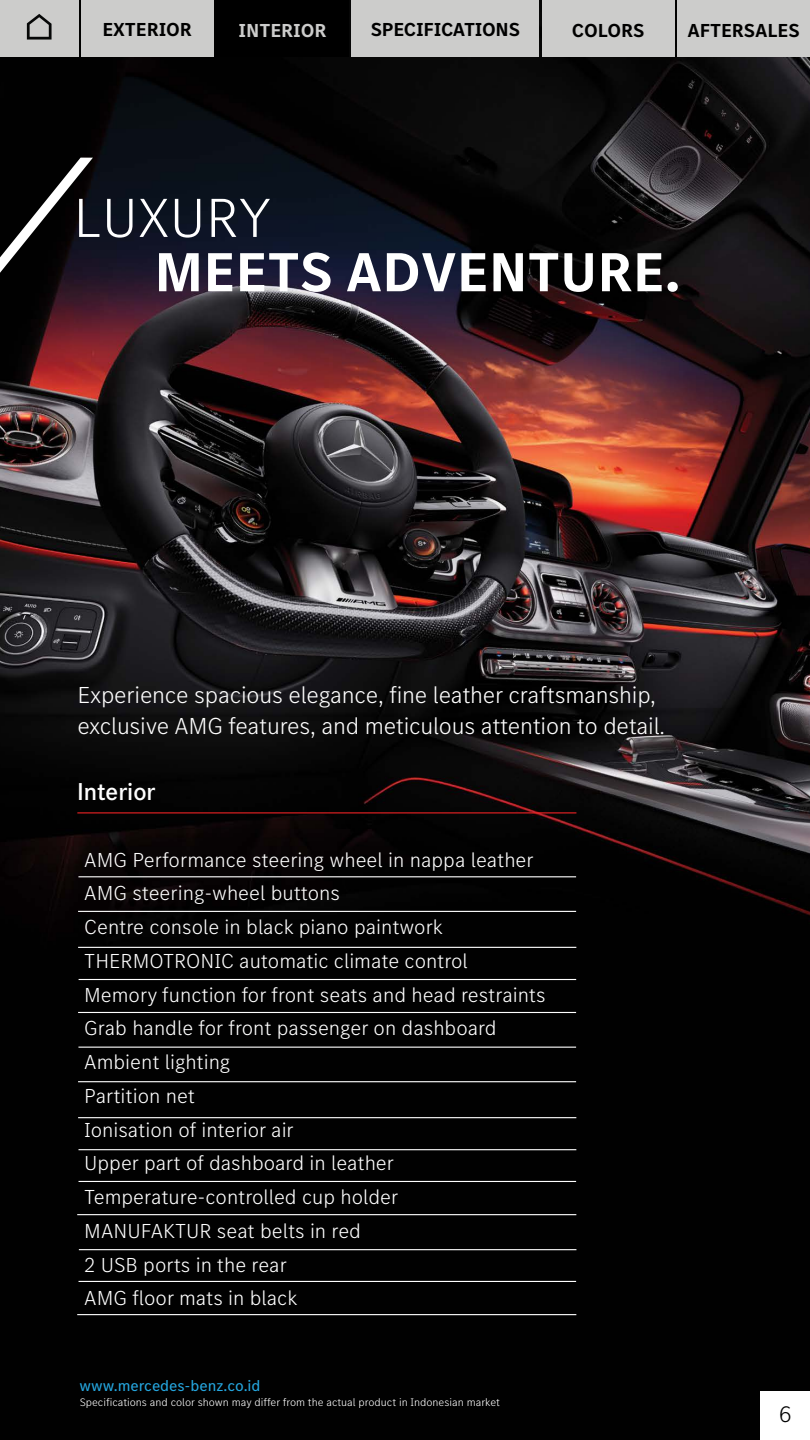
<style>
.page{position:relative;width:810px;height:1440px;background:#fff}
.page>*{position:absolute;margin:0;border:0;box-sizing:border-box;transform-origin:0 0}
.t1{font:700 57px "MB Corpo S Text";color:#fff}
.t2{font:300 57px "MB Corpo S Text";color:#fff}
.t3{font:600 25.35px "Corporate S";color:#fff}
.t4{font:300 24px/31.5px "MB Corpo S Text";letter-spacing:-.01em;color:#fff}
.t5{font:300 23.25px "MB Corpo S Text";color:#000}
.t6{font:300 21px/33.8px "MB Corpo S Text";color:#fff}
.t7{font:700 19.5px "MB Corpo S Text";letter-spacing:-.005em;color:#000}
.t8{font:700 19.5px "MB Corpo S Text";letter-spacing:-.005em;color:#cccccb}
.t9{font:15.75px "MB Corpo S Text";color:#25a6df}
.t10{font:300 11.25px "MB Corpo S Text";color:#fff}
</style>
<div class="page">
<img style="left:0;top:0;width:810px;height:1440px">
<div style="left:761px;top:1392px;width:49px;height:48px;background:#fff"></div>
<svg style="left:0;top:158px;width:93px;height:115px"></svg>
<hr style="left:79px;top:979px;width:497px;height:1px;background:#fff">
<hr style="left:78px;top:1081px;width:498px;height:1px;background:#fff">
<hr style="left:78px;top:1047px;width:498px;height:1px;background:#fff">
<hr style="left:78px;top:1117px;width:498px;height:1px;background:#fff">
<hr style="left:79px;top:1149px;width:497px;height:1px;background:#fff">
<hr style="left:78px;top:1012px;width:498px;height:1px;background:#fff">
<hr style="left:79px;top:1181px;width:497px;height:1px;background:#fff">
<hr style="left:77px;top:1214px;width:499px;height:1px;background:#fff">
<hr style="left:79px;top:1249px;width:497px;height:1px;background:#fff">
<hr style="left:79px;top:1281px;width:497px;height:1px;background:#fff">
<hr style="left:77px;top:1314px;width:499px;height:1px;background:#fff">
<hr style="left:78px;top:911px;width:498px;height:1px;background:#fff">
<hr style="left:78px;top:876px;width:498px;height:1px;background:#fff">
<hr style="left:78px;top:947px;width:498px;height:1px;background:#fff">
<div style="left:0;top:0;width:78px;height:56px;background:#cccccb"></div>
<div style="left:81px;top:0;width:133px;height:56px;background:#cccccb"></div>
<div style="left:216px;top:0;width:133px;height:56px;background:#000"></div>
<div style="left:351px;top:0;width:188px;height:56px;background:#cccccb"></div>
<div style="left:542px;top:0;width:133px;height:56px;background:#cccccb"></div>
<div style="left:677px;top:0;width:133px;height:56px;background:#cccccb"></div>
<svg style="left:27px;top:14px;width:25px;height:26px"></svg>
<hr style="left:77px;top:812px;width:499px;height:1px;background:#ed2224">
<p class="t7" style="left:102px;top:17px;width:91px">EXTERIOR</p>
<p class="t8" style="left:239px;top:17px;width:89px">INTERIOR</p>
<p class="t7" style="left:371px;top:17px;width:151px">SPECIFICATIONS</p>
<p class="t7" style="left:572px;top:17px;width:74px">COLORS</p>
<p class="t7" style="left:687px;top:18px;width:114px">AFTERSALES</p>
<h1 class="t2" style="left:73px;top:180px;width:199px">LUXURY</h1>
<h1 class="t1" style="left:154px;top:234px;width:528px">MEETS ADVENTURE.</h1>
<p class="t4" style="left:77px;top:678px;width:589px">Experience spacious elegance, fine leather craftsmanship, exclusive AMG features, and meticulous attention to detail.</p>
<p class="t3" style="left:77px;top:777px;width:80px">Interior</p>
<p class="t6" style="left:84px;top:842px;width:463px">AMG Performance steering wheel in nappa leather<br>AMG steering-wheel buttons<br>Centre console in black piano paintwork<br>THERMOTRONIC automatic climate control<br>Memory function for front seats and head restraints<br>Grab handle for front passenger on dashboard<br>Ambient lighting<br>Partition net<br>Ionisation of interior air<br>Upper part of dashboard in leather<br>Temperature-controlled cup holder<br>MANUFAKTUR seat belts in red<br>2 USB ports in the rear<br>AMG floor mats in black</p>
<p class="t9" style="left:79px;top:1375px;width:183px">www.mercedes-benz.co.id</p>
<p class="t10" style="left:80px;top:1395px;width:422px">Specifications and color shown may differ from the actual product in Indonesian market</p>
<p class="t5" style="left:779px;top:1399px;width:15px">6</p>
</div>
